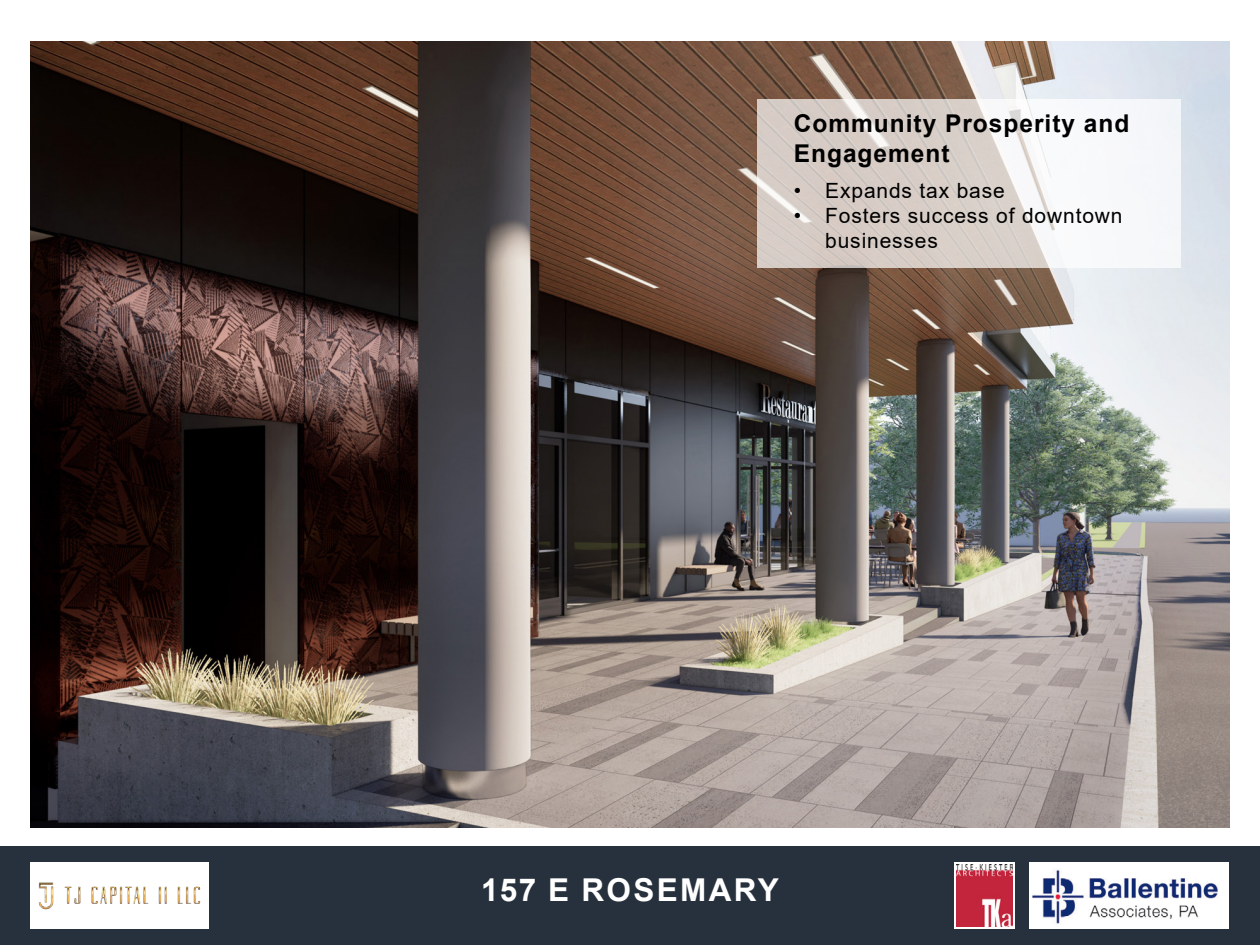
<style>
.page{position:relative;width:1260px;height:945px;background:#fff}
.page>*{position:absolute;margin:0;border:0;box-sizing:border-box;transform-origin:0 0}
.t1{font:700 31.5px "Arial";letter-spacing:.075em;color:#fff}
.t2{font:700 24.5px/29.4px "Arial";letter-spacing:.04em;color:#000}
.t3{font:21px/25.2px "Arial";letter-spacing:.04em;color:#000}
</style>
<div class="page">
<div style="left:0;top:847px;width:1260px;height:98px;background:#27313d"></div>
<svg style="left:954px;top:862px;width:61px;height:67px"></svg>
<div style="left:1029px;top:862px;width:199px;height:67px;background:#fff"></div>
<img style="left:957px;top:865px;width:56px;height:61px">
<img style="left:1032px;top:870px;width:186px;height:54px">
<img style="left:30px;top:862px;width:179px;height:67px">
<img style="left:30px;top:42px;width:1200px;height:786px">
<svg style="left:758px;top:100px;width:423px;height:168px;fill:#d9d0c9"></svg>
<p class="t2" style="left:794px;top:109px;width:337px">Community Prosperity and<br>Engagement</p>
<p class="t3" style="left:794px;top:177px;width:213px">• Expands tax base</p>
<p class="t3" style="left:825px;top:203px;width:299px;text-indent:-32px">• Fosters success of downtown businesses</p>
<h1 class="t1" style="left:481px;top:867px;width:299px">157 E ROSEMARY</h1>
</div>
